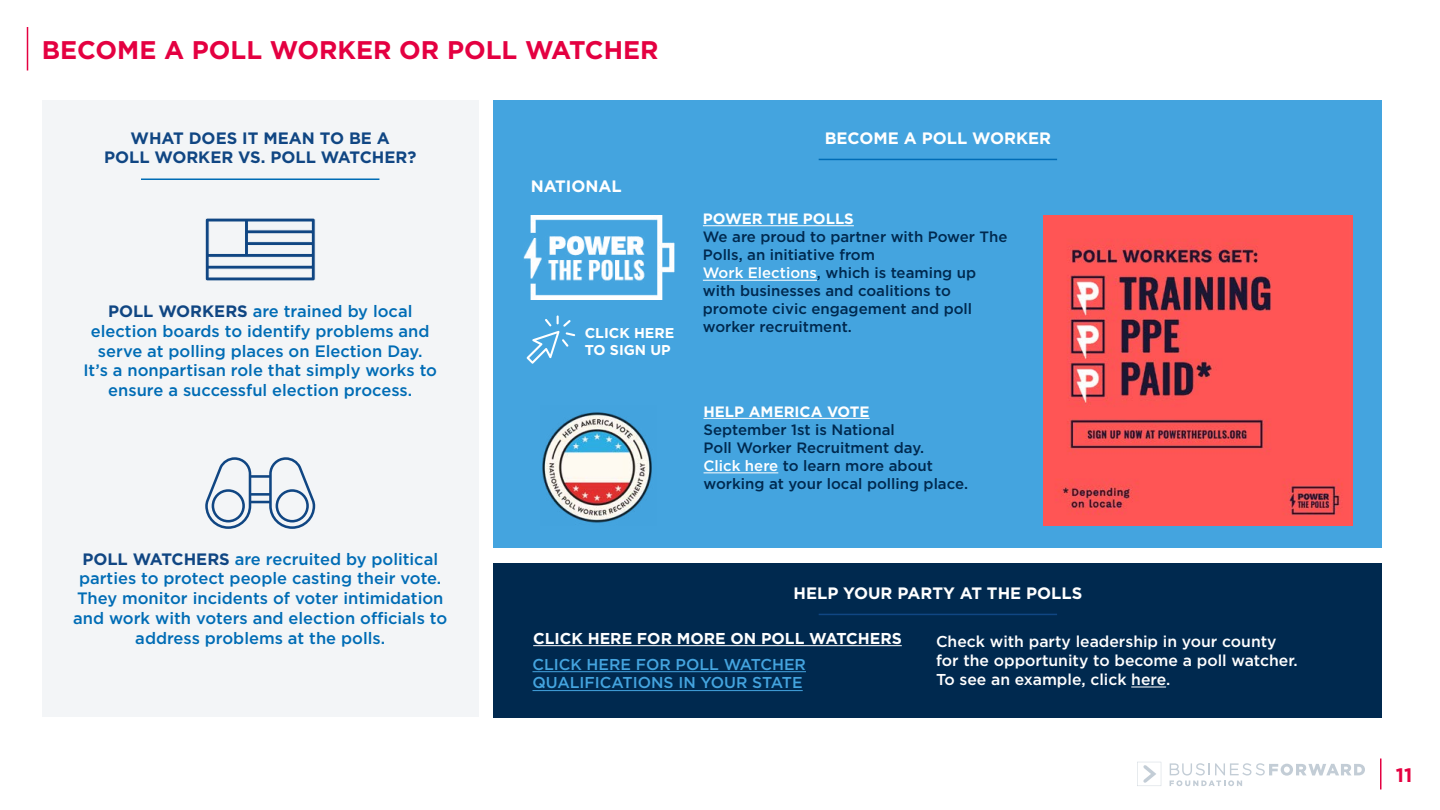
<style>
.page{position:relative;width:1440px;height:810px;background:#fff}
.page>*{position:absolute;margin:0;border:0;box-sizing:border-box;transform-origin:0 0}
.t1{font:700 25.5px "Gotham";color:#e40041}
.t2{font:700 19.5px "Gotham";color:#e40041}
.t3{font:500 16.5px/19.8px "Gotham";color:#006cb5;text-align:center}
.t4{font:700 16.5px "Gotham";color:#fff}
.t5{font:700 16.5px/19.8px "Gotham";color:#104683;text-align:center}
.t6{font:500 15.75px/18.9px "Gotham";color:#fff}
.t7{font:500 15.75px/18.9px "Gotham";color:#44a4df}
.t8{font:700 15.75px "Gotham";color:#fff}
.t9{font:500 15px/18px "Gotham";color:#00294f}
.t10{font:700 15px "Gotham";color:#fff}
.t11{font:700 14.25px/17.1px "Gotham";color:#fff}
.s1{font-weight:700;color:#104683}
.s2{color:#fff}
</style>
<div class="page">
<hr style="left:1380px;top:759px;width:2px;height:30px;background:#e40041">
<svg style="left:1170px;top:763px;width:195px;height:23px"></svg>
<svg style="left:1137px;top:762px;width:24px;height:24px"></svg>
<div style="left:494px;top:563px;width:888px;height:154px;background:#00294f"></div>
<hr style="left:27px;top:27px;width:1px;height:43px;background:#e40041">
<div style="left:494px;top:100px;width:888px;height:448px;background:#44a4df"></div>
<div style="left:42px;top:100px;width:437px;height:617px;background:#f3f5f7"></div>
<hr style="left:141px;top:178px;width:238px;height:2px;background:#006cb5">
<hr style="left:819px;top:159px;width:238px;height:1px;background:#006cb5">
<hr style="left:819px;top:614px;width:238px;height:1px;background:#104683">
<svg style="left:205px;top:457px;width:110px;height:72px"></svg>
<svg style="left:205px;top:218px;width:111px;height:63px"></svg>
<hr style="left:704px;top:418px;width:166px;height:1px;background:#fff">
<hr style="left:704px;top:473px;width:74px;height:1px;background:#fff">
<hr style="left:533px;top:645px;width:369px;height:1px;background:#fff">
<hr style="left:703px;top:225px;width:151px;height:1px;background:#fff">
<hr style="left:703px;top:280px;width:114px;height:1px;background:#fff">
<img style="left:542px;top:412px;width:110px;height:111px">
<img style="left:524px;top:215px;width:151px;height:84px">
<svg style="left:527px;top:315px;width:48px;height:49px"></svg>
<img style="left:1043px;top:215px;width:310px;height:311px">
<hr style="left:1131px;top:687px;width:35px;height:1px;background:#fff">
<hr style="left:532px;top:672px;width:274px;height:1px;background:#44a4df">
<hr style="left:532px;top:690px;width:271px;height:1px;background:#44a4df">
<h1 class="t1" style="left:42px;top:33px;width:618px">BECOME A POLL WORKER OR POLL WATCHER</h1>
<p class="t5" style="left:104px;top:128px;width:314px">WHAT DOES IT MEAN TO BE A<br>POLL WORKER VS. POLL WATCHER?</p>
<p class="t4" style="left:825px;top:127px;width:228px">BECOME A POLL WORKER</p>
<p class="t3" style="left:83px;top:301px;width:355px"><span class="s1">POLL WORKERS</span> are trained by local election boards to identify problems and serve at polling places on Election Day.<br>It’s a nonpartisan role that simply works to ensure a successful election process.</p>
<p class="t3" style="left:73px;top:549px;width:376px"><span class="s1">POLL WATCHERS</span> are recruited by political parties to protect people casting their vote.<br>They monitor incidents of voter intimidation and work with voters and election officials to address problems at the polls.</p>
<p class="t4" style="left:531px;top:175px;width:93px">NATIONAL</p>
<p class="t11" style="left:585px;top:324px;width:91px">CLICK HERE<br>TO SIGN UP</p>
<p class="t10" style="left:703px;top:209px;width:153px">POWER THE POLLS</p>
<p class="t9" style="left:703px;top:228px;width:306px">We are proud to partner with Power The<br>Polls, an initiative from<br><span class="s2">Work Elections</span>, which is teaming up with businesses and coalitions to promote civic engagement and poll worker recruitment.</p>
<p class="t10" style="left:704px;top:402px;width:168px">HELP AMERICA VOTE</p>
<p class="t9" style="left:704px;top:420px;width:266px">September 1st is National<br>Poll Worker Recruitment day.<br><span class="s2">Click here</span> to learn more about working at your local polling place.</p>
<p class="t4" style="left:794px;top:582px;width:290px">HELP YOUR PARTY AT THE POLLS</p>
<p class="t8" style="left:533px;top:628px;width:370px">CLICK HERE FOR MORE ON POLL WATCHERS</p>
<p class="t7" style="left:532px;top:654px;width:275px">CLICK HERE FOR POLL WATCHER<br>QUALIFICATIONS IN YOUR STATE</p>
<p class="t6" style="left:936px;top:632px;width:363px">Check with party leadership in your county for the opportunity to become a poll watcher.<br>To see an example, click here.</p>
<p class="t2" style="left:1396px;top:762px;width:18px">11</p>
</div>
